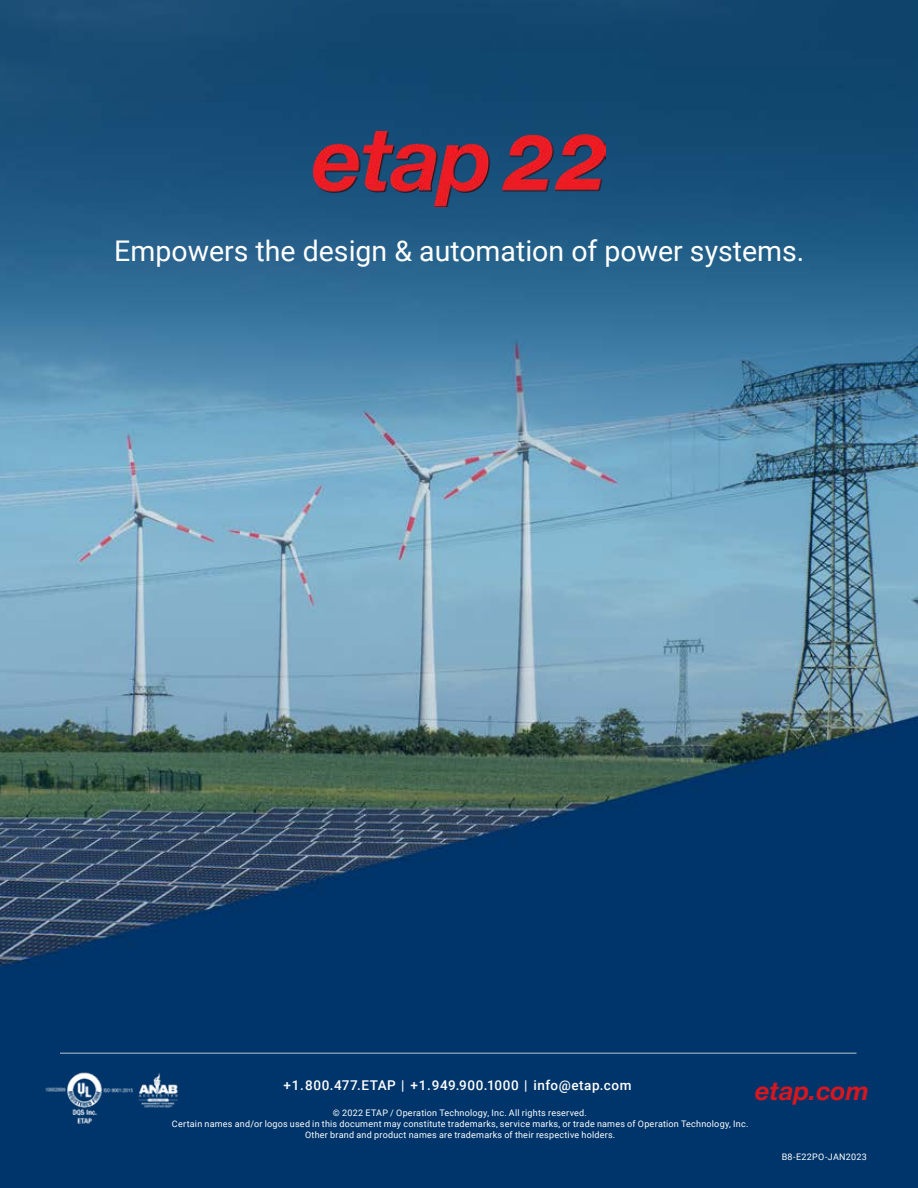
<style>
.page{position:relative;width:918px;height:1188px;background:#fff}
.page>*{position:absolute;margin:0;border:0;box-sizing:border-box;transform-origin:0 0}
.t1{font:28.5px "Roboto";color:#fff}
.t2{font:italic 700 25.5px "Helvetica Neue";color:#d7171f}
.t3{font:500 13.5px "Roboto";letter-spacing:.04em;color:#fff}
.t4{font:9px "Roboto";letter-spacing:.025em;color:#fff}
</style>
<div class="page">
<img style="left:0;top:0;width:918px;height:1188px">
<img style="left:42px;top:1070px;width:138px;height:55px">
<hr style="left:60px;top:1053px;width:797px;height:1px;background:#bdc2cd">
<img style="left:313px;top:131px;width:292px;height:76px">
<p class="t1" style="left:114px;top:231px;width:692px">Empowers the design &amp; automation of power systems.</p>
<p class="t3" style="left:283px;top:1076px;width:350px">+1.800.477.ETAP | +1.949.900.1000 | info@etap.com</p>
<p class="t2" style="left:755px;top:1075px;width:115px">etap.com</p>
<p class="t4" style="left:333px;top:1107px;width:256px">© 2022 ETAP / Operation Technology, Inc. All rights reserved.</p>
<p class="t4" style="left:172px;top:1117px;width:578px">Certain names and/or logos used in this document may constitute trademarks, service marks, or trade names of Operation Technology, Inc.</p>
<p class="t4" style="left:305px;top:1128px;width:312px">Other brand and product names are trademarks of their respective holders.</p>
<p class="t4" style="left:782px;top:1150px;width:87px">B8-E22PO-JAN2023</p>
</div>
